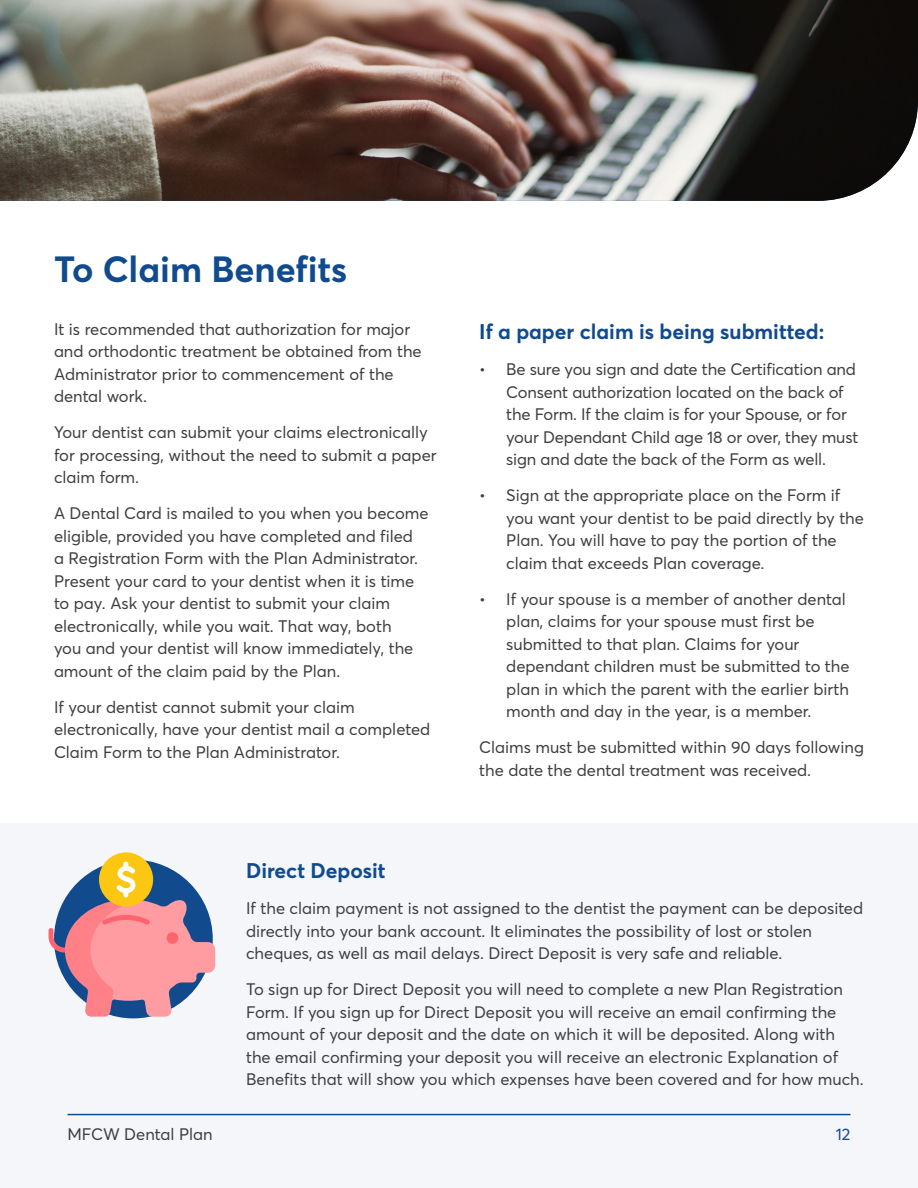
<style>
.page{position:relative;width:918px;height:1188px;background:#fff}
.page>*{position:absolute;margin:0;border:0;box-sizing:border-box;transform-origin:0 0}
.t1{font:700 36px "Averta PE";color:#114b8e}
.t2{font:700 21px "Averta PE";color:#114b8e}
.Para{font:16.5px/22.5px "Averta PE";color:#3e3e3f}
.t3{font:16.5px "Averta PE";color:#114b8e}
</style>
<div class="page">
<div style="left:0;top:824px;width:918px;height:364px;background:#f5f6fa"></div>
<img style="left:0;top:0;width:918px;height:201px">
<svg style="left:49px;top:852px;width:166px;height:165px"></svg>
<hr style="left:68px;top:1114px;width:782px;height:1px;background:#114b8e">
<h1 class="t1" style="left:54px;top:244px;width:295px">To Claim Benefits</h1>
<p class="Para" style="left:54px;top:317px;width:369px">It is recommended that authorization for major and orthodontic treatment be obtained from the Administrator prior to commencement of the dental work.</p>
<p class="Para" style="left:54px;top:421px;width:384px">Your dentist can submit your claims electronically for processing, without the need to submit a paper claim form.</p>
<p class="Para" style="left:54px;top:502px;width:376px">A Dental Card is mailed to you when you become eligible, provided you have completed and filed<br>a Registration Form with the Plan Administrator.<br>Present your card to your dentist when it is time to pay. Ask your dentist to submit your claim electronically, while you wait. That way, both<br>you and your dentist will know immediately, the amount of the claim paid by the Plan.</p>
<p class="Para" style="left:54px;top:695px;width:378px">If your dentist cannot submit your claim electronically, have your dentist mail a completed<br>Claim Form to the Plan Administrator.</p>
<h3 class="t2" style="left:479px;top:317px;width:347px">If a paper claim is being submitted:</h3>
<p class="Para" style="left:506px;top:358px;width:354px;text-indent:-27px">• Be sure you sign and date the Certification and Consent authorization located on the back of the Form. If the claim is for your Spouse, or for your Dependant Child age 18 or over, they must sign and date the back of the Form as well.</p>
<p class="Para" style="left:506px;top:484px;width:359px;text-indent:-27px">• Sign at the appropriate place on the Form if you want your dentist to be paid directly by the Plan. You will have to pay the portion of the claim that exceeds Plan coverage.</p>
<p class="Para" style="left:506px;top:587px;width:345px;text-indent:-27px">• If your spouse is a member of another dental plan, claims for your spouse must first be submitted to that plan. Claims for your dependant children must be submitted to the plan in which the parent with the earlier birth month and day in the year, is a member.</p>
<p class="Para" style="left:479px;top:736px;width:386px">Claims must be submitted within 90 days following the date the dental treatment was received.</p>
<h3 class="t2" style="left:246px;top:856px;width:141px">Direct Deposit</h3>
<p class="Para" style="left:246px;top:897px;width:619px">If the claim payment is not assigned to the dentist the payment can be deposited directly into your bank account. It eliminates the possibility of lost or stolen cheques, as well as mail delays. Direct Deposit is very safe and reliable.</p>
<p class="Para" style="left:246px;top:978px;width:619px">To sign up for Direct Deposit you will need to complete a new Plan Registration Form. If you sign up for Direct Deposit you will receive an email confirming the amount of your deposit and the date on which it will be deposited. Along with the email confirming your deposit you will receive an electronic Explanation of Benefits that will show you which expenses have been covered and for how much.</p>
<p class="Para" style="left:68px;top:1122px;width:147px">MFCW Dental Plan</p>
<p class="t3" style="left:836px;top:1122px;width:16px">12</p>
</div>
